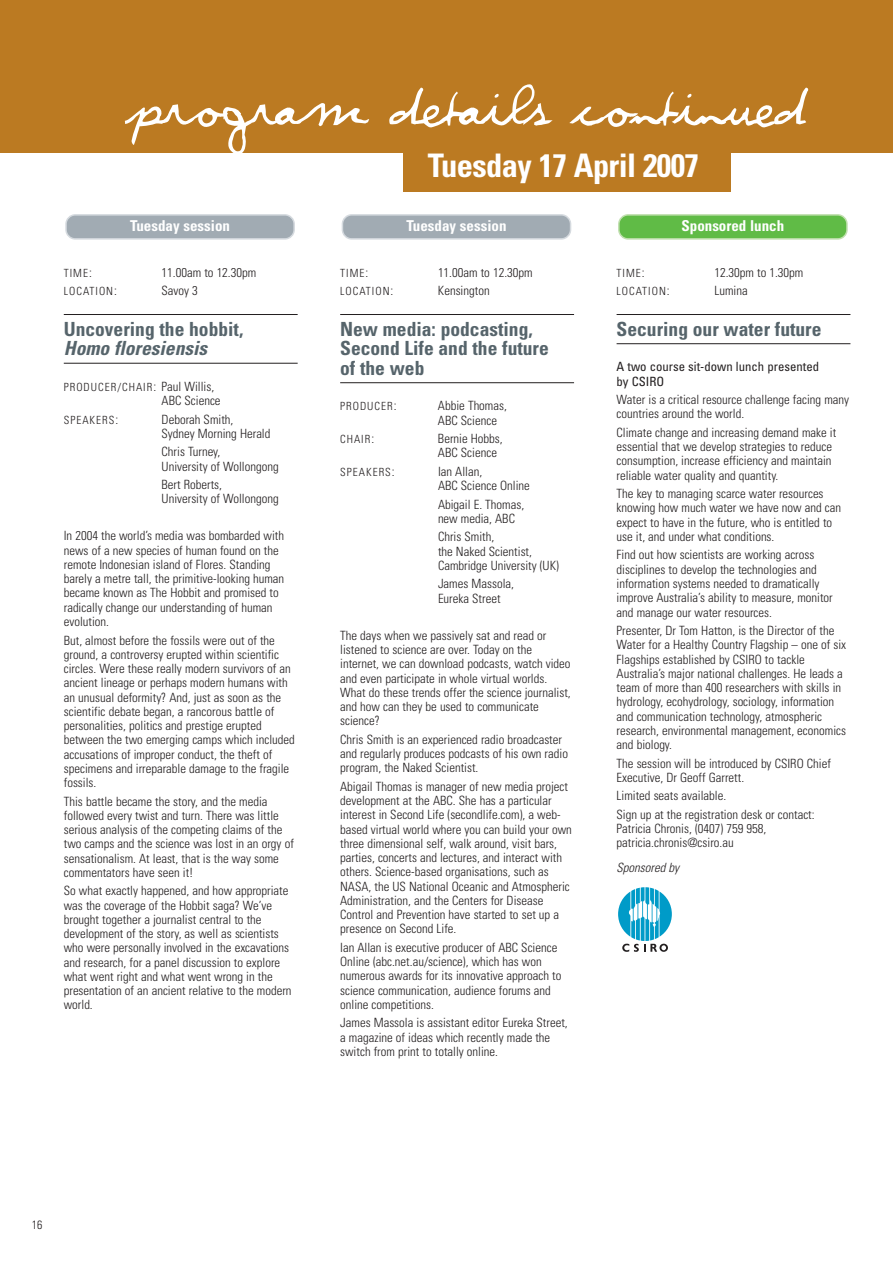
<style>
.page{position:relative;width:893px;height:1263px;background:#fff}
.page>*{position:absolute;margin:0;border:0;box-sizing:border-box;transform-origin:0 0}
.t1{font:63px "Violation";color:#fff}
.t2{font:700 condensed 32.4px "Univers";letter-spacing:-.02em;color:#fff}
.t3{font:700 condensed 19.5px/19.5px "Univers";color:#56646b}
.t4{font:italic 700 condensed 19.5px "Univers";color:#56646b}
.t5{font:700 condensed 15px "Univers";color:#fff}
.t6{font:300 condensed 12.75px/14.2px "Univers";color:#231f20}
.t7{font:condensed 12.75px/14.2px "Univers";color:#231f20}
.t8{font:italic 300 condensed 12.75px "Univers";color:#231f20}
.t9{font:300 condensed 12px "Univers";color:#231f20}
.t10{font:300 condensed 11.25px "Univers";letter-spacing:.09em;color:#231f20}
.s1{font-size:12.75px}
</style>
<div class="page">
<div style="left:0;top:0;width:893px;height:153px;background:#bb7a22"></div>
<div style="left:403px;top:153px;width:327px;height:38px;background:#bb7a22"></div>
<hr style="left:64px;top:314px;width:234px;height:1px;background:#231f20">
<hr style="left:64px;top:363px;width:234px;height:1px;background:#231f20">
<hr style="left:340px;top:314px;width:234px;height:1px;background:#231f20">
<hr style="left:340px;top:382px;width:234px;height:1px;background:#231f20">
<hr style="left:617px;top:314px;width:233px;height:1px;background:#231f20">
<hr style="left:617px;top:343px;width:233px;height:1px;background:#231f20">
<svg style="left:618px;top:887px;width:54px;height:65px"></svg>
<svg style="left:618px;top:214px;width:230px;height:26px;background:#71c159"></svg>
<svg style="left:342px;top:214px;width:229px;height:26px;background:#aab3ba"></svg>
<svg style="left:65px;top:214px;width:230px;height:26px;background:#aab3ba"></svg>
<h1 class="t1" style="left:128px;top:65px;width:677px">program details continued</h1>
<h2 class="t2" style="left:428px;top:153px;width:272px">Tuesday 17 April 2007</h2>
<p class="t5" style="left:130px;top:220px;width:102px">Tuesday session</p>
<p class="t5" style="left:406px;top:220px;width:102px">Tuesday session</p>
<p class="t5" style="left:681px;top:220px;width:104px">Sponsored lunch</p>
<p class="t10" style="left:64px;top:268px;width:30px">TIME<span class="s1">:</span></p>
<p class="t6" style="left:162px;top:266px;width:96px">11.00am to 12.30pm</p>
<p class="t10" style="left:64px;top:287px;width:55px">LOCATION<span class="s1">:</span></p>
<p class="t6" style="left:162px;top:285px;width:38px">Savoy 3</p>
<h3 class="t3" style="left:64px;top:321px;width:181px">Uncovering the hobbit,</h3>
<h3 class="t4" style="left:64px;top:341px;width:145px">Homo floresiensis</h3>
<p class="t10" style="left:64px;top:383px;width:152px">PRODUCER/CHAIR<span class="s1">: Paul Willis,</span></p>
<p class="t6" style="left:162px;top:395px;width:61px">ABC Science</p>
<p class="t10" style="left:64px;top:416px;width:56px">SPEAKERS<span class="s1">:</span></p>
<p class="t6" style="left:162px;top:413px;width:110px">Deborah Smith,<br>Sydney Morning Herald</p>
<p class="t6" style="left:162px;top:446px;width:119px">Chris Turney,<br>University of Wollongong</p>
<p class="t6" style="left:162px;top:479px;width:119px">Bert Roberts,<br>University of Wollongong</p>
<p class="t6" style="left:64px;top:530px;width:222px">In 2004 the world’s media was bombarded with news of a new species of human found on the remote Indonesian island of Flores. Standing barely a metre tall, the primitive-looking human became known as The Hobbit and promised to radically change our understanding of human evolution.</p>
<p class="t6" style="left:64px;top:634px;width:233px">But, almost before the fossils were out of the ground, a controversy erupted within scientific circles. Were these really modern survivors of an ancient lineage or perhaps modern humans with an unusual deformity? And, just as soon as the scientific debate began, a rancorous battle of personalities, politics and prestige erupted between the two emerging camps which included accusations of improper conduct, the theft of specimens and irreparable damage to the fragile fossils.</p>
<p class="t6" style="left:64px;top:795px;width:232px">This battle became the story, and the media followed every twist and turn. There was little serious analysis of the competing claims of the two camps and the science was lost in an orgy of sensationalism. At least, that is the way some commentators have seen it!</p>
<p class="t6" style="left:64px;top:885px;width:229px">So what exactly happened, and how appropriate was the coverage of the Hobbit saga? We’ve brought together a journalist central to the development of the story, as well as scientists who were personally involved in the excavations and research, for a panel discussion to explore what went right and what went wrong in the presentation of an ancient relative to the modern world.</p>
<p class="t10" style="left:340px;top:268px;width:30px">TIME<span class="s1">:</span></p>
<p class="t6" style="left:438px;top:266px;width:96px">11.00am to 12.30pm</p>
<p class="t10" style="left:340px;top:287px;width:55px">LOCATION<span class="s1">:</span></p>
<p class="t6" style="left:438px;top:285px;width:53px">Kensington</p>
<h3 class="t3" style="left:340px;top:321px;width:210px">New media: podcasting,<br>Second Life and the future of the web</h3>
<p class="t10" style="left:340px;top:402px;width:58px">PRODUCER<span class="s1">:</span></p>
<p class="t6" style="left:438px;top:400px;width:70px">Abbie Thomas,<br>ABC Science</p>
<p class="t10" style="left:340px;top:435px;width:36px">CHAIR<span class="s1">:</span></p>
<p class="t6" style="left:438px;top:433px;width:66px">Bernie Hobbs,<br>ABC Science</p>
<p class="t10" style="left:340px;top:468px;width:56px">SPEAKERS<span class="s1">:</span></p>
<p class="t6" style="left:438px;top:465px;width:93px">Ian Allan,<br>ABC Science Online</p>
<p class="t6" style="left:438px;top:498px;width:88px">Abigail E. Thomas, new media, ABC</p>
<p class="t6" style="left:438px;top:531px;width:122px">Chris Smith,<br>the Naked Scientist,<br>Cambridge University (UK)</p>
<p class="t6" style="left:438px;top:578px;width:78px">James Massola,<br>Eureka Street</p>
<p class="t6" style="left:340px;top:629px;width:232px">The days when we passively sat and read or listened to science are over. Today on the internet, we can download podcasts, watch video and even participate in whole virtual worlds.<br>What do these trends offer the science journalist, and how can they be used to communicate science?</p>
<p class="t6" style="left:340px;top:733px;width:229px">Chris Smith is an experienced radio broadcaster and regularly produces podcasts of his own radio program, the Naked Scientist.</p>
<p class="t6" style="left:340px;top:780px;width:233px">Abigail Thomas is manager of new media project development at the ABC. She has a particular interest in Second Life (secondlife.com), a web&shy;based virtual world where you can build your own three dimensional self, walk around, visit bars, parties, concerts and lectures, and interact with others. Science-based organisations, such as NASA, the US National Oceanic and Atmospheric Administration, and the Centers for Disease Control and Prevention have started to set up a presence on Second Life.</p>
<p class="t6" style="left:340px;top:941px;width:223px">Ian Allan is executive producer of ABC Science Online (abc.net.au/science), which has won numerous awards for its innovative approach to science communication, audience forums and online competitions.</p>
<p class="t6" style="left:340px;top:1017px;width:229px">James Massola is assistant editor Eureka Street, a magazine of ideas which recently made the switch from print to totally online.</p>
<p class="t10" style="left:617px;top:268px;width:30px">TIME<span class="s1">:</span></p>
<p class="t6" style="left:714px;top:266px;width:91px">12.30pm to 1.30pm</p>
<p class="t10" style="left:617px;top:287px;width:55px">LOCATION<span class="s1">:</span></p>
<p class="t6" style="left:714px;top:285px;width:35px">Lumina</p>
<h3 class="t3" style="left:617px;top:321px;width:206px">Securing our water future</h3>
<p class="t7" style="left:617px;top:361px;width:204px">A two course sit-down lunch presented by CSIRO</p>
<p class="t6" style="left:617px;top:394px;width:234px">Water is a critical resource challenge facing many countries around the world.</p>
<p class="t6" style="left:617px;top:426px;width:221px">Climate change and increasing demand make it essential that we develop strategies to reduce consumption, increase efficiency and maintain reliable water quality and quantity.</p>
<p class="t6" style="left:617px;top:488px;width:226px">The key to managing scarce water resources knowing how much water we have now and can expect to have in the future, who is entitled to use it, and under what conditions.</p>
<p class="t6" style="left:617px;top:549px;width:218px">Find out how scientists are working across disciplines to develop the technologies and information systems needed to dramatically improve Australia’s ability to measure, monitor and manage our water resources.</p>
<p class="t6" style="left:617px;top:624px;width:231px">Presenter, Dr Tom Hatton, is the Director of the Water for a Healthy Country Flagship – one of six Flagships established by CSIRO to tackle Australia’s major national challenges. He leads a team of more than 400 researchers with skills in hydrology, ecohydrology, sociology, information and communication technology, atmospheric research, environmental management, economics and biology.</p>
<p class="t6" style="left:617px;top:757px;width:216px">The session will be introduced by CSIRO Chief<br>Executive, Dr Geoff Garrett.</p>
<p class="t6" style="left:617px;top:788px;width:200px;line-height:18.5px">Limited seats available.<br>Sign up at the registration desk or contact:</p>
<p class="t6" style="left:617px;top:822px;width:151px">Patricia Chronis, (0407) 759 958, patricia.chronis@csiro.au</p>
<p class="t8" style="left:617px;top:863px;width:64px">Sponsored by</p>
<p class="t9" style="left:32px;top:1220px;width:12px">16</p>
</div>
